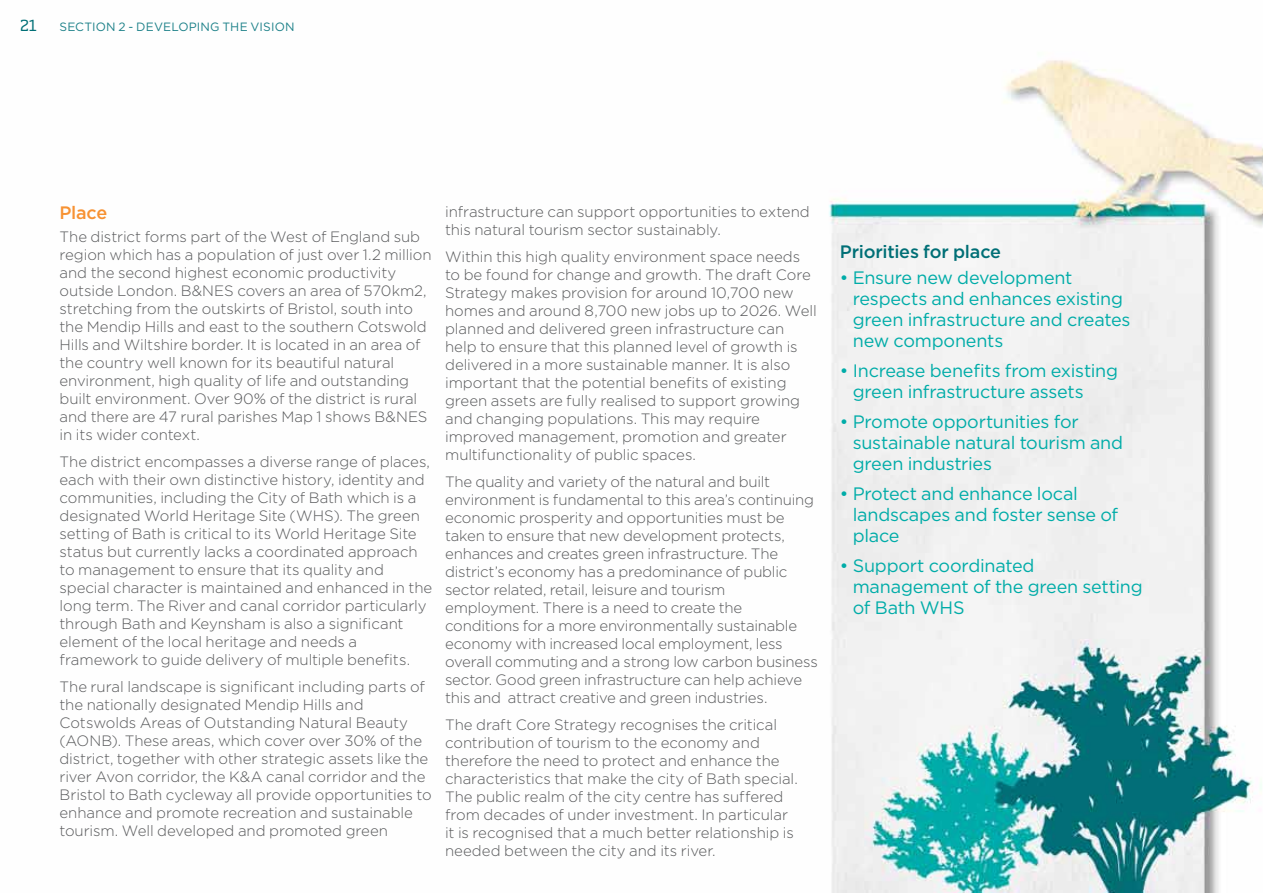
<style>
.page{position:relative;width:1263px;height:893px;background:#fff}
.page>*{position:absolute;margin:0;border:0;box-sizing:border-box;transform-origin:0 0}
.t1{font:18px/21px "Gotham";letter-spacing:-.01em;color:#00aca8}
.t2{font:500 18px "Gotham";letter-spacing:-.015em;color:#006f76}
.t3{font:500 18px "Gotham";letter-spacing:-.015em;color:#f79233}
.t4{font:300 15px/18px "Gotham";letter-spacing:-.01em;color:#58595b}
.t5{font:15px "Soho Pro";color:#006f76}
.t6{font:12px "Gotham";letter-spacing:.015em;color:#1d8189}
</style>
<div class="page">
<img style="left:829px;top:60px;width:434px;height:833px">
<p class="t5" style="left:20px;top:16px;width:19px">21</p>
<p class="t6" style="left:60px;top:20px;width:236px">section 2 - developing the vision</p>
<p class="t3" style="left:60px;top:203px;width:49px">Place</p>
<p class="t4" style="left:60px;top:228px;width:374px">The district forms part of the West of England sub region which has a population of just over 1.2 million and the second highest economic productivity outside London. B&amp;NES covers an area of 570km2, stretching from the outskirts of Bristol, south into the Mendip Hills and east to the southern Cotswold Hills and Wiltshire border. It is located in an area of the country well known for its beautiful natural environment, high quality of life and outstanding built environment. Over 90% of the district is rural and there are 47 rural parishes Map 1 shows B&amp;NES in its wider context.</p>
<p class="t4" style="left:60px;top:453px;width:374px">The district encompasses a diverse range of places, each with their own distinctive history, identity and communities, including the City of Bath which is a designated World Heritage Site (WHS). The green setting of Bath is critical to its World Heritage Site status but currently lacks a coordinated approach to management to ensure that its quality and special character is maintained and enhanced in the long term. The River and canal corridor particularly through Bath and Keynsham is also a significant element of the local heritage and needs a framework to guide delivery of multiple benefits.</p>
<p class="t4" style="left:60px;top:678px;width:374px">The rural landscape is significant including parts of the nationally designated Mendip Hills and Cotswolds Areas of Outstanding Natural Beauty (AONB). These areas, which cover over 30% of the district, together with other strategic assets like the river Avon corridor, the K&amp;A canal corridor and the Bristol to Bath cycleway all provide opportunities to enhance and promote recreation and sustainable tourism. Well developed and promoted green</p>
<p class="t4" style="left:445px;top:202px;width:366px">infrastructure can support opportunities to extend this natural tourism sector sustainably.</p>
<p class="t4" style="left:445px;top:247px;width:373px">Within this high quality environment space needs to be found for change and growth. The draft Core Strategy makes provision for around 10,700 new homes and around 8,700 new jobs up to 2026. Well planned and delivered green infrastructure can help to ensure that this planned level of growth is delivered in a more sustainable manner. It is also important that the potential benefits of existing green assets are fully realised to support growing and changing populations. This may require improved management, promotion and greater multifunctionality of public spaces.</p>
<p class="t4" style="left:445px;top:472px;width:374px">The quality and variety of the natural and built environment is fundamental to this area’s continuing economic prosperity and opportunities must be taken to ensure that new development protects, enhances and creates green infrastructure. The district’s economy has a predominance of public sector related, retail, leisure and tourism employment. There is a need to create the conditions for a more environmentally sustainable economy with increased local employment, less overall commuting and a strong low carbon business sector. Good green infrastructure can help achieve this and attract creative and green industries.</p>
<p class="t4" style="left:445px;top:715px;width:354px">The draft Core Strategy recognises the critical contribution of tourism to the economy and therefore the need to protect and enhance the characteristics that make the city of Bath special.<br>The public realm of the city centre has suffered from decades of under investment. In particular it is recognised that a much better relationship is needed between the city and its river.</p>
<p class="t2" style="left:840px;top:242px;width:163px">Priorities for place</p>
<p class="t1" style="left:853px;top:267px;width:279px;text-indent:-13px">• Ensure new development respects and enhances existing green infrastructure and creates new components</p>
<p class="t1" style="left:853px;top:360px;width:267px;text-indent:-13px">• I ncrease benefits from existing green infrastructure assets</p>
<p class="t1" style="left:853px;top:411px;width:272px;text-indent:-13px">• Promote opportunities for sustainable natural tourism and green industries</p>
<p class="t1" style="left:853px;top:483px;width:267px;text-indent:-13px">• Protect and enhance local landscapes and foster sense of place</p>
<p class="t1" style="left:853px;top:555px;width:291px;text-indent:-13px">• Support coordinated management of the green setting of Bath WHS</p>
</div>
